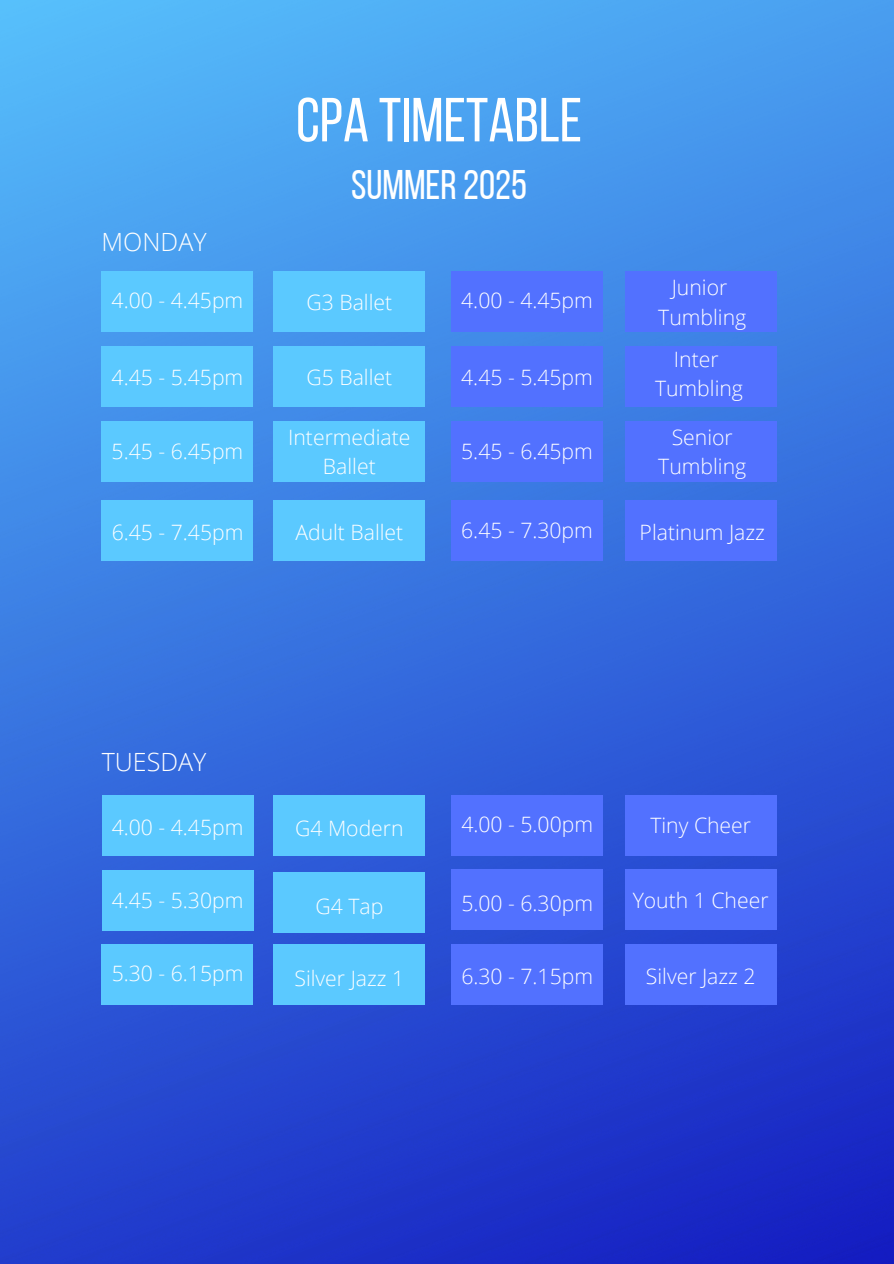
<style>
.page{position:relative;width:894px;height:1264px;background:#fff}
.page>*{position:absolute;margin:0;border:0;box-sizing:border-box;transform-origin:0 0}
.t1{font:62.1px "Bebas Neue";color:#fff}
.t2{font:41.25px "Bebas Neue";color:#fff}
.t3{font:300 25.05px "Open Sans";color:#fff}
.t4{font:300 21.15px/29px "Open Sans";color:#fff;text-align:center}
</style>
<div class="page">
<img style="left:0;top:0;width:893px;height:1263px">
<div style="left:102px;top:271px;width:151px;height:61px;background:#5bc9ff"></div>
<div style="left:273px;top:271px;width:152px;height:61px;background:#5bc9ff"></div>
<div style="left:273px;top:346px;width:152px;height:60px;background:#5bc9ff"></div>
<div style="left:273px;top:421px;width:152px;height:60px;background:#5bc9ff"></div>
<div style="left:273px;top:500px;width:152px;height:60px;background:#5bc9ff"></div>
<div style="left:102px;top:500px;width:151px;height:60px;background:#5bc9ff"></div>
<div style="left:102px;top:421px;width:151px;height:60px;background:#5bc9ff"></div>
<div style="left:102px;top:346px;width:151px;height:60px;background:#5bc9ff"></div>
<div style="left:450px;top:272px;width:152px;height:60px;background:#5271ff"></div>
<div style="left:451px;top:346px;width:151px;height:60px;background:#5271ff"></div>
<div style="left:451px;top:421px;width:151px;height:60px;background:#5271ff"></div>
<div style="left:451px;top:500px;width:151px;height:60px;background:#5271ff"></div>
<div style="left:624px;top:272px;width:152px;height:60px;background:#5271ff"></div>
<div style="left:624px;top:346px;width:152px;height:60px;background:#5271ff"></div>
<div style="left:624px;top:421px;width:152px;height:60px;background:#5271ff"></div>
<div style="left:624px;top:500px;width:152px;height:60px;background:#5271ff"></div>
<div style="left:450px;top:795px;width:152px;height:60px;background:#5271ff"></div>
<div style="left:451px;top:869px;width:152px;height:60px;background:#5271ff"></div>
<div style="left:451px;top:944px;width:152px;height:60px;background:#5271ff"></div>
<div style="left:624px;top:795px;width:152px;height:60px;background:#5271ff"></div>
<div style="left:624px;top:869px;width:152px;height:60px;background:#5271ff"></div>
<div style="left:624px;top:944px;width:152px;height:60px;background:#5271ff"></div>
<div style="left:102px;top:944px;width:151px;height:60px;background:#5bc9ff"></div>
<div style="left:102px;top:870px;width:151px;height:60px;background:#5bc9ff"></div>
<div style="left:102px;top:795px;width:151px;height:60px;background:#5bc9ff"></div>
<div style="left:273px;top:944px;width:152px;height:60px;background:#5bc9ff"></div>
<div style="left:273px;top:872px;width:152px;height:60px;background:#5bc9ff"></div>
<div style="left:273px;top:795px;width:152px;height:60px;background:#5bc9ff"></div>
<h1 class="t1" style="left:296px;top:95px;width:287px">CPA TIMETABLE</h1>
<h2 class="t2" style="left:351px;top:168px;width:177px">SUMMER2025</h2>
<h3 class="t3" style="left:102px;top:224px;width:106px">MONDAY</h3>
<p class="t4" style="left:112px;top:285px;width:133px">4.00 - 4.45pm</p>
<p class="t4" style="left:306px;top:287px;width:87px">G3 Ballet</p>
<p class="t4" style="left:461px;top:285px;width:133px">4.00 - 4.45pm</p>
<p class="t4" style="left:112px;top:362px;width:133px">4.45 - 5.45pm</p>
<p class="t4" style="left:306px;top:362px;width:87px">G5 Ballet</p>
<p class="t4" style="left:461px;top:362px;width:133px">4.45 - 5.45pm</p>
<p class="t4" style="left:112px;top:437px;width:133px">5.45 - 6.45pm</p>
<p class="t4" style="left:288px;top:422px;width:124px">Intermediate<br>Ballet</p>
<p class="t4" style="left:461px;top:437px;width:133px">5.45 - 6.45pm</p>
<p class="t4" style="left:112px;top:517px;width:133px">6.45 - 7.45pm</p>
<p class="t4" style="left:295px;top:517px;width:109px">Adult Ballet</p>
<p class="t4" style="left:461px;top:515px;width:133px">6.45 - 7.30pm</p>
<p class="t4" style="left:671px;top:273px;width:57px">Junior</p>
<p class="t4" style="left:658px;top:302px;width:89px">Tumbling</p>
<p class="t4" style="left:673px;top:344px;width:46px">Inter</p>
<p class="t4" style="left:654px;top:373px;width:89px">Tumbling</p>
<p class="t4" style="left:658px;top:422px;width:89px">Senior<br>Tumbling</p>
<p class="t4" style="left:639px;top:517px;width:127px">Platinum Jazz</p>
<p class="t3" style="left:102px;top:744px;width:106px">TUESDAY</p>
<p class="t4" style="left:112px;top:812px;width:133px">4.00 - 4.45pm</p>
<p class="t4" style="left:295px;top:813px;width:110px">G4 Modern</p>
<p class="t4" style="left:461px;top:809px;width:133px">4.00 - 5.00pm</p>
<p class="t4" style="left:650px;top:810px;width:102px">Tiny Cheer</p>
<p class="t4" style="left:112px;top:885px;width:133px">4.45 - 5.30pm</p>
<p class="t4" style="left:315px;top:891px;width:69px">G4 Tap</p>
<p class="t4" style="left:461px;top:888px;width:133px">5.00 - 6.30pm</p>
<h3 class="t4" style="left:632px;top:885px;width:137px">Youth 1 Cheer</h3>
<p class="t4" style="left:112px;top:958px;width:133px">5.30 - 6.15pm</p>
<p class="t4" style="left:294px;top:963px;width:111px">Silver Jazz 1</p>
<p class="t4" style="left:461px;top:961px;width:133px">6.30 - 7.15pm</p>
<p class="t4" style="left:645px;top:961px;width:111px">Silver Jazz 2</p>
</div>
